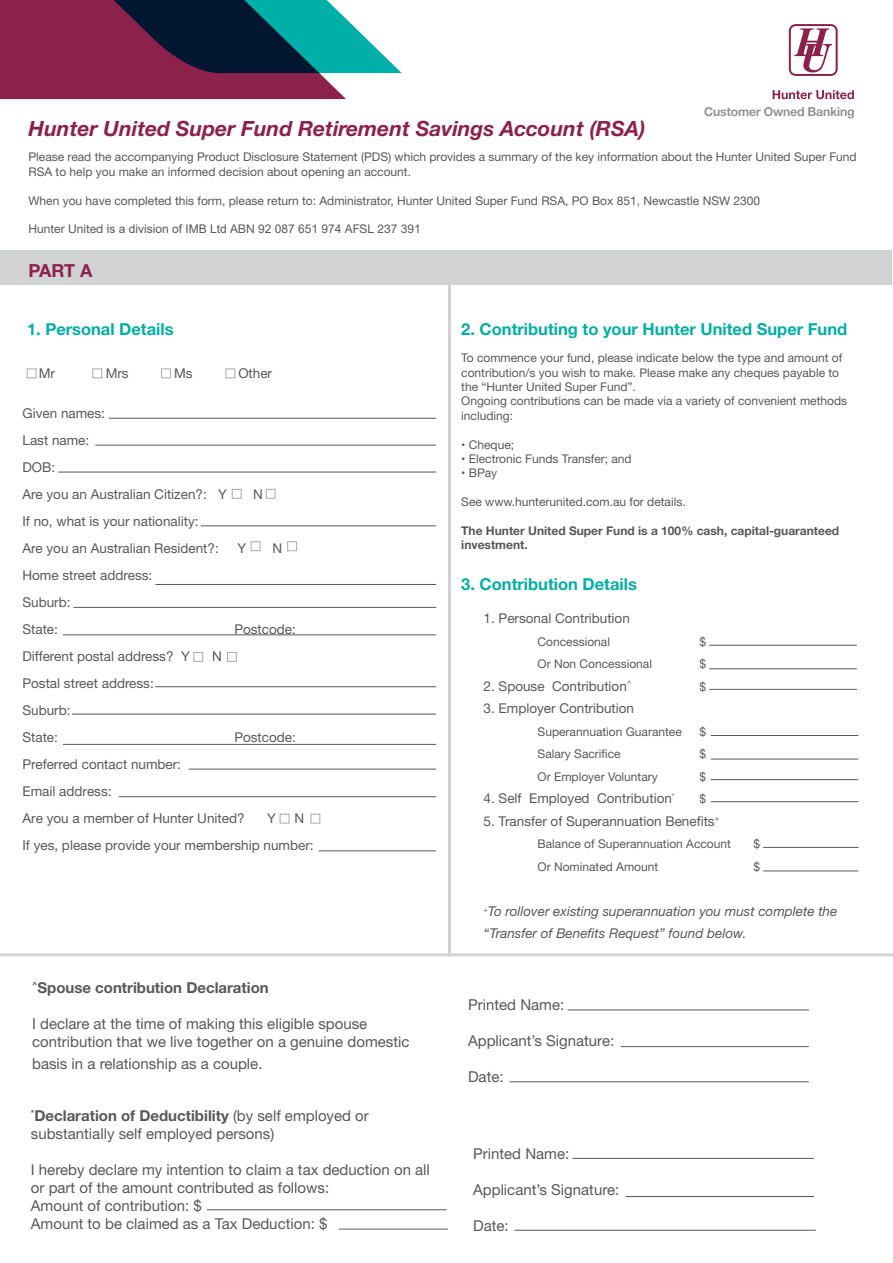
<style>
.page{position:relative;width:893px;height:1263px;background:#fff}
.page>*{position:absolute;margin:0;border:0;box-sizing:border-box;transform-origin:0 0}
.t1{font:italic 700 21px "Helvetica Neue";color:#8c214c}
.t2{font:700 18px "Helvetica Neue";color:#8c214c}
.t3{font:700 16.5px "Helvetica Neue";color:#00afa7}
.Paragraph_Style_2{font:15px/18px "Helvetica Neue";color:#57585a}
.Paragraph_Style_2-2{font:700 15px "Helvetica Neue";color:#57585a}
.t4{font:13.5px/27px "Helvetica Neue";color:#57585a}
.t5{font:italic 13.5px/22.5px "Helvetica Neue";color:#57585a}
.t6{font:12px/14.4px "Helvetica Neue";color:#57585a}
.t7{font:700 12px/14.4px "Helvetica Neue";color:#57585a}
.t8{font:12px "Arial";color:#57585a}
.s1{font-family:"Helvetica Neue"}
.s2{font-weight:700}
</style>
<div class="page">
<hr style="left:448px;top:256px;width:3px;height:700px;background:#d1d2d4">
<svg style="left:0;top:0;width:402px;height:99px;background:#624c67"></svg>
<svg style="left:789px;top:24px;width:49px;height:52px"></svg>
<svg style="left:773px;top:90px;width:81px;height:9px"></svg>
<svg style="left:704px;top:107px;width:150px;height:11px"></svg>
<div style="left:1px;top:250px;width:891px;height:34px;background:#d1d2d4"></div>
<hr style="left:119px;top:796px;width:317px;height:1px;background:#57585a">
<hr style="left:189px;top:769px;width:247px;height:1px;background:#57585a">
<hr style="left:63px;top:744px;width:373px;height:1px;background:#57585a">
<hr style="left:72px;top:714px;width:364px;height:1px;background:#57585a">
<hr style="left:155px;top:686px;width:281px;height:1px;background:#57585a">
<div style="left:193px;top:652px;width:10px;height:10px;border:1px solid #a8a9ad"></div>
<div style="left:227px;top:652px;width:10px;height:10px;border:1px solid #a8a9ad"></div>
<hr style="left:63px;top:634px;width:373px;height:1px;background:#57585a">
<hr style="left:74px;top:607px;width:362px;height:1px;background:#57585a">
<hr style="left:155px;top:584px;width:281px;height:1px;background:#57585a">
<div style="left:251px;top:541px;width:9px;height:10px;border:1px solid #a8a9ad"></div>
<div style="left:287px;top:541px;width:10px;height:10px;border:1px solid #a8a9ad"></div>
<hr style="left:109px;top:418px;width:327px;height:1px;background:#57585a">
<hr style="left:95px;top:445px;width:341px;height:1px;background:#57585a">
<hr style="left:58px;top:472px;width:378px;height:1px;background:#57585a">
<hr style="left:201px;top:525px;width:235px;height:1px;background:#57585a">
<div style="left:225px;top:368px;width:10px;height:10px;border:1px solid #a8a9ad"></div>
<div style="left:161px;top:368px;width:10px;height:10px;border:1px solid #a8a9ad"></div>
<div style="left:92px;top:368px;width:10px;height:10px;border:1px solid #a8a9ad"></div>
<div style="left:27px;top:368px;width:9px;height:10px;border:1px solid #a8a9ad"></div>
<div style="left:232px;top:489px;width:10px;height:10px;border:1px solid #a8a9ad"></div>
<div style="left:266px;top:489px;width:10px;height:10px;border:1px solid #a8a9ad"></div>
<div style="left:280px;top:814px;width:9px;height:9px;border:1px solid #a8a9ad"></div>
<div style="left:311px;top:814px;width:9px;height:9px;border:1px solid #a8a9ad"></div>
<hr style="left:319px;top:850px;width:117px;height:1px;background:#57585a">
<hr style="left:709px;top:645px;width:148px;height:1px;background:#57585a">
<hr style="left:709px;top:668px;width:148px;height:1px;background:#57585a">
<hr style="left:709px;top:689px;width:148px;height:1px;background:#57585a">
<hr style="left:711px;top:735px;width:147px;height:1px;background:#57585a">
<hr style="left:711px;top:759px;width:147px;height:1px;background:#57585a">
<hr style="left:711px;top:779px;width:147px;height:1px;background:#57585a">
<hr style="left:711px;top:801px;width:147px;height:1px;background:#57585a">
<hr style="left:763px;top:847px;width:95px;height:1px;background:#57585a">
<hr style="left:763px;top:870px;width:95px;height:1px;background:#57585a">
<hr style="left:510px;top:1081px;width:299px;height:1px;background:#57585a">
<hr style="left:621px;top:1046px;width:188px;height:1px;background:#57585a">
<hr style="left:568px;top:1009px;width:241px;height:1px;background:#57585a">
<hr style="left:0;top:953px;width:893px;height:3px;background:#d1d2d4">
<hr style="left:515px;top:1230px;width:301px;height:1px;background:#57585a">
<hr style="left:626px;top:1196px;width:188px;height:1px;background:#57585a">
<hr style="left:573px;top:1158px;width:241px;height:1px;background:#57585a">
<hr style="left:207px;top:1209px;width:239px;height:1px;background:#57585a">
<hr style="left:339px;top:1229px;width:109px;height:1px;background:#57585a">
<p class="t1" style="left:28px;top:112px;width:618px">Hunter United Super Fund Retirement Savings Account (RSA)</p>
<p class="t6" style="left:28px;top:151px;width:830px">Please read the accompanying Product Disclosure Statement (PDS) which provides a summary of the key information about the Hunter United Super Fund<br>RSA to help you make an informed decision about opening an account.</p>
<p class="t6" style="left:28px;top:194px;width:733px">When you have completed this form, please return to: Administrator, Hunter United Super Fund RSA, PO Box 851, Newcastle NSW 2300</p>
<p class="t8" style="left:28px;top:221px;width:394px"><span class="s1">Hunter United</span> is a division of IMB Ltd <span class="s1">ABN</span> 92 087 651 974 <span class="s1">AFSL 23</span>7 391</p>
<p class="t2" style="left:28px;top:256px;width:66px">PART A</p>
<p class="t3" style="left:27px;top:316px;width:148px">1. Personal Details</p>
<p class="t4" style="left:39px;top:361px;width:18px">Mr</p>
<p class="t4" style="left:106px;top:361px;width:25px">Mrs</p>
<p class="t4" style="left:174px;top:361px;width:20px">Ms</p>
<p class="t4" style="left:238px;top:361px;width:35px">Other</p>
<p class="t4" style="left:22px;top:401px;width:206px">Given names:<br>Last name:<br>DOB:<br>Are you an Australian Citizen?: Y</p>
<p class="t4" style="left:22px;top:509px;width:198px">If no, what is your nationality:<br>Are you an Australian Resident?:</p>
<p class="t4" style="left:22px;top:563px;width:131px">Home street address:<br>Suburb:<br>State:</p>
<p class="t4" style="left:253px;top:482px;width:11px">N</p>
<p class="t4" style="left:238px;top:536px;width:10px">Y</p>
<p class="t4" style="left:273px;top:536px;width:11px">N</p>
<p class="t4" style="left:234px;top:617px;width:63px">Postcode:</p>
<p class="t4" style="left:22px;top:644px;width:169px">Different postal address? Y</p>
<p class="t4" style="left:212px;top:644px;width:11px">N</p>
<p class="t4" style="left:22px;top:671px;width:133px">Postal street address:<br>Suburb:<br>State:</p>
<p class="t4" style="left:234px;top:725px;width:63px">Postcode:</p>
<p class="t4" style="left:22px;top:752px;width:224px">Preferred contact number:<br>Email address:<br>Are you a member of Hunter United?</p>
<p class="t4" style="left:22px;top:806px;width:293px;text-indent:272px">N<br>If yes, please provide your membership number:</p>
<p class="t4" style="left:267px;top:806px;width:10px">Y</p>
<p class="Paragraph_Style_2-2" style="left:32px;top:976px;width:238px"><sup>^</sup>Spouse contribution Declaration</p>
<p class="Paragraph_Style_2" style="left:32px;top:1015px;width:379px">I declare at the time of making this eligible spouse contribution that we live together on a genuine domestic</p>
<p class="Paragraph_Style_2" style="left:32px;top:1056px;width:232px">basis in a relationship as a couple.</p>
<p class="Paragraph_Style_2" style="left:31px;top:1107px;width:339px"><sup>*</sup><span class="s2">Declaration of Deductibility</span> (by self employed or substantially self employed persons)</p>
<p class="Paragraph_Style_2" style="left:31px;top:1161px;width:400px">I hereby declare my intention to claim a tax deduction on all or part of the amount contributed as follows:<br>Amount of contribution: $</p>
<p class="Paragraph_Style_2" style="left:31px;top:1215px;width:298px">Amount to be claimed as a Tax Deduction: $</p>
<p class="t3" style="left:461px;top:316px;width:388px">2. Contributing to your Hunter United Super Fund</p>
<p class="t6" style="left:461px;top:351px;width:383px">To commence your fund, please indicate below the type and amount of contribution/s you wish to make. Please make any cheques payable to the “Hunter United Super Fund”.</p>
<p class="t6" style="left:461px;top:394px;width:387px">Ongoing contributions can be made via a variety of convenient methods including:</p>
<p class="t6" style="left:461px;top:438px;width:54px">• Cheque;</p>
<p class="t6" style="left:461px;top:452px;width:172px">• Electronic Funds Transfer; and</p>
<p class="t6" style="left:461px;top:466px;width:37px">• BPay</p>
<p class="t6" style="left:461px;top:495px;width:226px">See www.hunterunited.com.au for details.</p>
<p class="t7" style="left:461px;top:524px;width:380px">The Hunter United Super Fund is a 100% cash, capital-guaranteed investment.</p>
<p class="t3" style="left:461px;top:572px;width:177px">3. Contribution Details</p>
<p class="t4" style="left:484px;top:606px;width:148px">1. Personal Contribution</p>
<p class="t6" style="left:538px;top:635px;width:74px">Concessional</p>
<p class="t6" style="left:700px;top:635px;width:8px">$</p>
<p class="t6" style="left:538px;top:657px;width:116px">Or Non Concessional</p>
<p class="t6" style="left:700px;top:657px;width:8px">$</p>
<p class="t4" style="left:484px;top:673px;width:150px">2. Spouse Contribution<sup>^</sup></p>
<p class="t6" style="left:700px;top:680px;width:8px">$</p>
<p class="t4" style="left:484px;top:696px;width:152px">3. Employer Contribution</p>
<p class="t6" style="left:538px;top:725px;width:146px">Superannuation Guarantee</p>
<p class="t6" style="left:700px;top:725px;width:8px">$</p>
<p class="t6" style="left:538px;top:747px;width:85px">Salary Sacrifice</p>
<p class="t6" style="left:700px;top:747px;width:8px">$</p>
<p class="t6" style="left:538px;top:770px;width:122px">Or Employer Voluntary</p>
<p class="t6" style="left:700px;top:770px;width:8px">$</p>
<p class="t4" style="left:484px;top:786px;width:193px">4. Self Employed Contribution<sup>*</sup></p>
<p class="t6" style="left:700px;top:792px;width:8px">$</p>
<p class="t4" style="left:484px;top:808px;width:237px">5. Transfer of Superannuation Benefits<sup>+</sup></p>
<p class="t6" style="left:538px;top:837px;width:195px">Balance of Superannuation Account</p>
<p class="t6" style="left:754px;top:837px;width:8px">$</p>
<p class="t6" style="left:538px;top:860px;width:122px">Or Nominated Amount</p>
<p class="t6" style="left:754px;top:860px;width:8px">$</p>
<p class="t5" style="left:484px;top:900px;width:355px"><sup>+</sup>To rollover existing superannuation you must complete the “Transfer of Benefits Request” found below.</p>
<p class="Paragraph_Style_2" style="left:468px;top:997px;width:98px">Printed Name:</p>
<p class="Paragraph_Style_2" style="left:468px;top:1033px;width:148px">Applicant’s Signature:</p>
<p class="Paragraph_Style_2" style="left:468px;top:1069px;width:37px">Date:</p>
<p class="Paragraph_Style_2" style="left:473px;top:1146px;width:98px">Printed Name:</p>
<p class="Paragraph_Style_2" style="left:473px;top:1182px;width:148px">Applicant’s Signature:</p>
<p class="Paragraph_Style_2" style="left:473px;top:1218px;width:37px">Date:</p>
</div>
